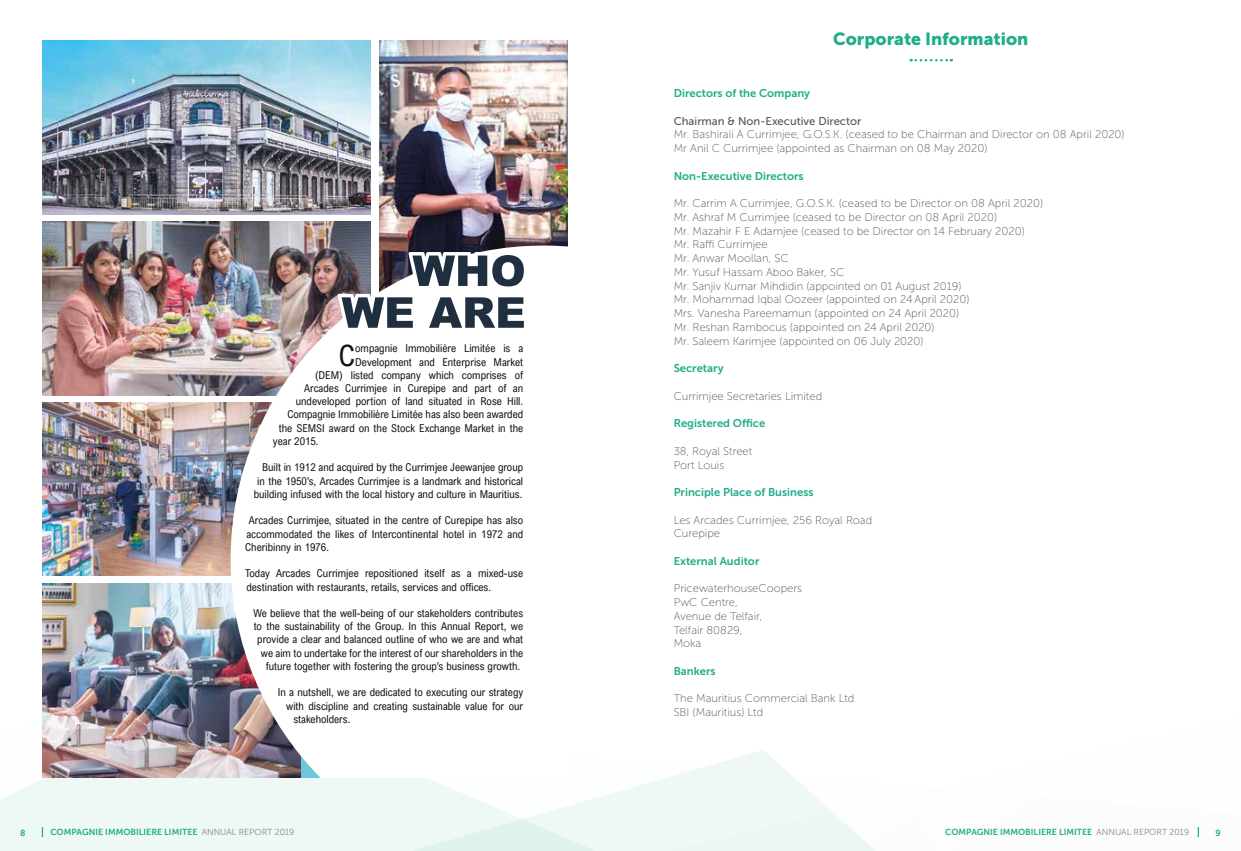
<style>
.page{position:relative;width:1241px;height:851px;background:#fff}
.page>*{position:absolute;margin:0;border:0;box-sizing:border-box;transform-origin:0 0}
.t1{font:29.25px "Arial Nova Cond";color:#111116}
.t2{font:17.5px "Museo Sans 900";color:#20ad8a}
.t3{font:11.25px/13.8px "Museo Sans 100";color:#575756}
.t4{font:11.25px "Museo Sans 700";color:#20ad8a}
.t5{font:11.25px "Museo Sans 500";color:#575756}
.t6{font:10.88px/13.2px "Arial Nova Cond";color:#111116;text-align:right}
.t7{font:8.75px "Museo Sans 700";color:#20ad8a}
.s1{font-family:"Museo Sans 300";color:#878787}
</style>
<div class="page">
<div style="left:0;top:777px;width:374px;height:73px;background:#eef8f5"></div>
<svg style="left:374px;top:750px;width:500px;height:100px;fill:#eef8f5"></svg>
<img style="left:42px;top:41px;width:329px;height:173px">
<img style="left:379px;top:41px;width:188px;height:204px">
<img style="left:42px;top:222px;width:329px;height:173px">
<img style="left:42px;top:402px;width:188px;height:173px">
<img style="left:42px;top:583px;width:188px;height:194px">
<svg style="left:230px;top:245px;width:337px;height:532px"></svg>
<svg style="left:337px;top:251px;width:190px;height:80px"></svg>
<svg style="left:910px;top:59px;width:41px;height:2px"></svg>
<h1 class="t1" style="left:339px;top:337px;width:18px">C</h1>
<p class="t6" style="left:355px;top:341px;width:169px">ompagnie Immobilière Limitée is a</p>
<p class="t6" style="left:355px;top:355px;width:169px">Development and Enterprise Market</p>
<p class="t6" style="left:315px;top:368px;width:210px">(DEM) listed company which comprises of</p>
<p class="t6" style="left:304px;top:381px;width:220px">Arcades Currimjee in Curepipe and part of an</p>
<p class="t6" style="left:296px;top:394px;width:229px">undeveloped portion of land situated in Rose Hill.</p>
<p class="t6" style="left:287px;top:407px;width:237px">Compagnie Immobilière Limitée has also been awarded</p>
<p class="t6" style="left:279px;top:421px;width:246px">the SEMSI award on the Stock Exchange Market in the</p>
<p class="t6" style="left:273px;top:434px;width:47px">year 2015.</p>
<p class="t6" style="left:253px;top:460px;width:271px">Built in 1912 and acquired by the Currimjee Jeewanjee group in the 1950’s, Arcades Currimjee is a landmark and historical building infused with the local history and culture in Mauritius.</p>
<p class="t6" style="left:245px;top:513px;width:279px;text-align:justify;text-indent:4px">Arcades Currimjee, situated in the centre of Curepipe has also accommodated the likes of Intercontinental hotel in 1972 and Cheribinny in 1976.</p>
<p class="t6" style="left:245px;top:566px;width:279px;text-align:left">Today Arcades Currimjee repositioned itself as a mixed-use destination with restaurants, retails, services and offices.</p>
<p class="t6" style="left:253px;top:606px;width:271px">We believe that the well-being of our stakeholders contributes to the sustainability of the Group. In this Annual Report, we provide a clear and balanced outline of who we are and what we aim to undertake for the interest of our shareholders in the future together with fostering the group’s business growth.</p>
<p class="t6" style="left:278px;top:685px;width:247px">In a nutshell, we are dedicated to executing our strategy</p>
<p class="t6" style="left:286px;top:698px;width:238px">with discipline and creating sustainable value for our</p>
<p class="t6" style="left:293px;top:712px;width:59px">stakeholders.</p>
<h2 class="t2" style="left:833px;top:29px;width:197px">Corporate Information</h2>
<p class="t4" style="left:673px;top:87px;width:138px">Directors of the Company</p>
<p class="t5" style="left:673px;top:114px;width:189px">Chairman &amp; Non-Executive Director</p>
<p class="t3" style="left:673px;top:128px;width:452px">Mr. Bashirali A Currimjee, G.O.S.K. (ceased to be Chairman and Director on 08 April 2020)<br>Mr Anil C Currimjee (appointed as Chairman on 08 May 2020)</p>
<p class="t4" style="left:673px;top:169px;width:131px">Non-Executive Directors</p>
<p class="t3" style="left:673px;top:196px;width:371px">Mr. Carrim A Currimjee, G.O.S.K. (ceased to be Director on 08 April 2020)<br>Mr. Ashraf M Currimjee (ceased to be Director on 08 April 2020)<br>Mr. Mazahir F E Adamjee (ceased to be Director on 14 February 2020)<br>Mr. Raffi Currimjee<br>Mr. Anwar Moollan, SC<br>Mr. Yusuf Hassam Aboo Baker, SC<br>Mr. Sanjiv Kumar Mihdidin (appointed on 01 August 2019)<br>Mr. Mohammad Iqbal Oozeer (appointed on 24 April 2020)<br>Mrs. Vanesha Pareemamun (appointed on 24 April 2020)<br>Mr. Reshan Rambocus (appointed on 24 April 2020)<br>Mr. Saleem Karimjee (appointed on 06 July 2020)</p>
<p class="t4" style="left:673px;top:362px;width:52px">Secretary</p>
<p class="t3" style="left:673px;top:389px;width:150px">Currimjee Secretaries Limited</p>
<p class="t4" style="left:673px;top:417px;width:93px">Registered Office</p>
<p class="t3" style="left:673px;top:444px;width:80px">38, Royal Street<br>Port Louis</p>
<p class="t4" style="left:673px;top:486px;width:141px">Principle Place of Business</p>
<p class="t3" style="left:673px;top:513px;width:200px">Les Arcades Currimjee, 256 Royal Road<br>Curepipe</p>
<p class="t4" style="left:673px;top:554px;width:87px">External Auditor</p>
<p class="t3" style="left:673px;top:581px;width:130px">PricewaterhouseCoopers<br>PwC Centre,<br>Avenue de Telfair,<br>Telfair 80829,<br>Moka</p>
<p class="t4" style="left:673px;top:664px;width:43px">Bankers</p>
<p class="t3" style="left:673px;top:691px;width:182px">The Mauritius Commercial Bank Ltd<br>SBI (Mauritius) Ltd</p>
<p class="t7" style="left:20px;top:828px;width:7px">8</p>
<p class="t7" style="left:50px;top:826px;width:245px">COMPAGNIE IMMOBILIERE LIMITEE <span class="s1">ANNUAL REPORT 2019</span></p>
<p class="t7" style="left:944px;top:826px;width:245px">COMPAGNIE IMMOBILIERE LIMITEE <span class="s1">ANNUAL REPORT 2019</span></p>
<p class="t7" style="left:1215px;top:828px;width:7px">9</p>
</div>
